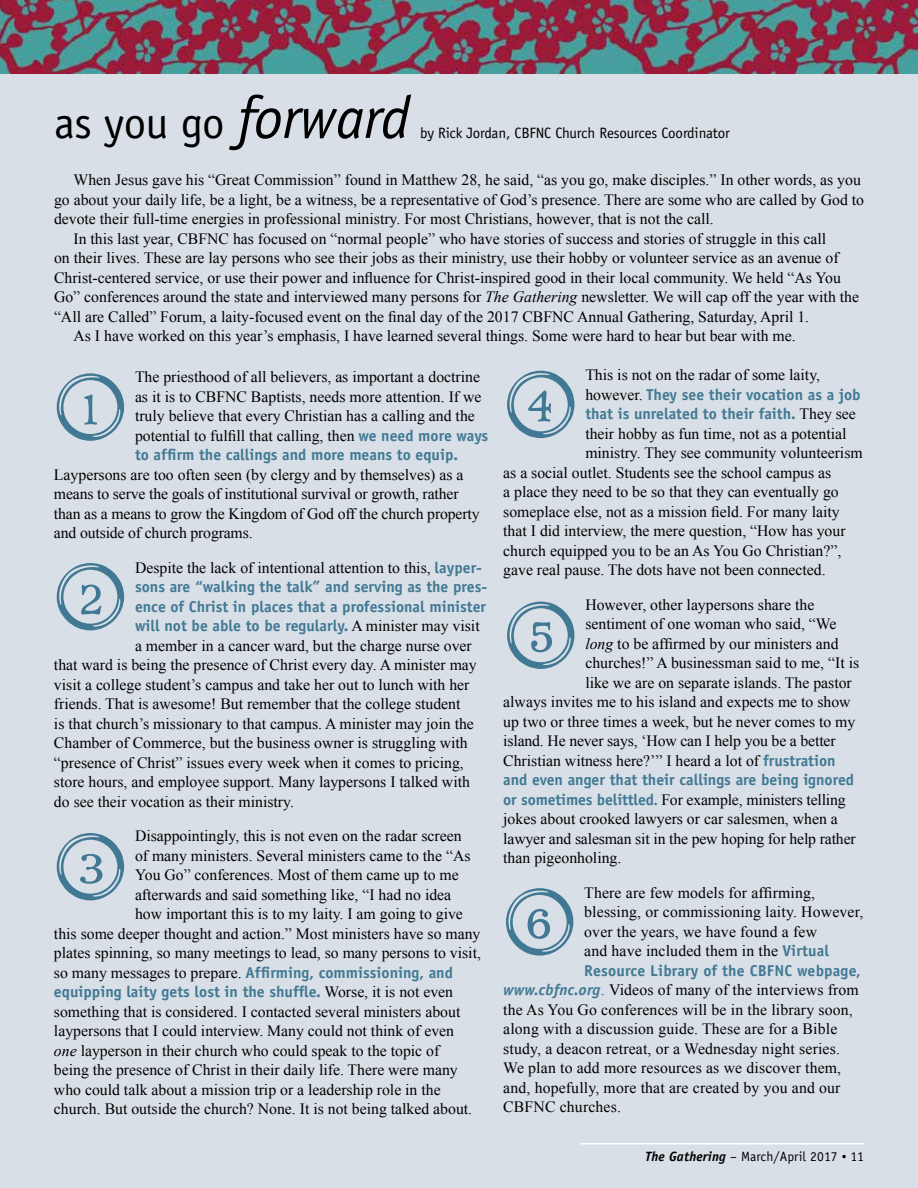
<style>
.page{position:relative;width:918px;height:1188px;background:#fff}
.page>*{position:absolute;margin:0;border:0;box-sizing:border-box;transform-origin:0 0}
.t1{font:90px/189.6px "Type Keys";color:#417994}
.t2{font:45px "Officina Sans Std";letter-spacing:-.01em;color:#000}
.t3{font:15.75px/19.5px "Times New Roman";color:#000}
.t4{font:700 15.75px/19.5px "Officina Sans";color:#417994}
.t5{font:15px "Officina Sans Std";letter-spacing:-.01em;color:#000}
.t6{font:13.5px "Officina Sans Std";letter-spacing:.01em;color:#000}
.s1{font-style:italic;font-size:60px}
.s2{font-style:italic}
.s3{font-family:"Officina Sans";font-weight:700;color:#417994}
.s4{font-family:"Times New Roman";font-weight:400;color:#000}
.s5{font-weight:700;color:#417994}
.s6{font-family:"Officina Sans";font-weight:700;font-style:italic;color:#417994}
.s7{font-size:18.75px;color:#417994}
.s8{font-weight:700;font-style:italic}
.s9{font-family:"Times New Roman"}
</style>
<div class="page">
<div style="left:0;top:68px;width:918px;height:1120px;background:#d9dfe6"></div>
<hr style="left:581px;top:1143px;width:283px;height:1px;background:#fff">
<img style="left:0;top:0;width:918px;height:73px">
<h2 class="t2" style="left:54px;top:96px;width:357px">as you go <span class="s1">forward</span></h2>
<p class="t5" style="left:420px;top:124px;width:311px">by Rick Jordan, CBFNC Church Resources Coordinator</p>
<p class="t3" style="left:74px;top:170px;width:789px">When Jesus gave his “Great Commission” found in Matthew 28, he said, “as you go, make disciples.” In other words, as you</p>
<p class="t3" style="left:54px;top:189px;width:812px">go about your daily life, be a light, be a witness, be a representative of God’s presence. There are some who are called by God to</p>
<p class="t3" style="left:54px;top:209px;width:661px">devote their full-time energies in professional ministry. For most Christians, however, that is not the call.</p>
<p class="t3" style="left:74px;top:228px;width:754px">In this last year, CBFNC has focused on “normal people” who have stories of success and stories of struggle in this call</p>
<p class="t3" style="left:54px;top:248px;width:786px">on their lives. These are lay persons who see their jobs as their ministry, use their hobby or volunteer service as an avenue of</p>
<p class="t3" style="left:54px;top:267px;width:788px">Christ-centered service, or use their power and influence for Christ-inspired good in their local community. We held “As You</p>
<p class="t3" style="left:54px;top:287px;width:807px">Go” conferences around the state and interviewed many persons for <span class="s2">The Gathering</span> newsletter. We will cap off the year with the</p>
<p class="t3" style="left:54px;top:306px;width:757px">“All are Called” Forum, a laity-focused event on the final day of the 2017 CBFNC Annual Gathering, Saturday, April 1.</p>
<p class="t3" style="left:74px;top:326px;width:724px">As I have worked on this year’s emphasis, I have learned several things. Some were hard to hear but bear with me.</p>
<p class="t3" style="left:135px;top:367px;width:355px">The priesthood of all believers, as important a doctrine as it is to CBFNC Baptists, needs more attention. If we truly believe that every Christian has a calling and the potential to fulfill that calling, then <span class="s3">we need more ways</span></p>
<p class="t4" style="left:135px;top:445px;width:325px">to affirm the callings and more means to equip.</p>
<p class="t3" style="left:54px;top:465px;width:427px">Laypersons are too often seen (by clergy and by themselves) as a means to serve the goals of institutional survival or growth, rather than as a means to grow the Kingdom of God off the church property and outside of church programs.</p>
<p class="t3" style="left:135px;top:558px;width:349px">Despite the lack of intentional attention to this, <span class="s3">layper-</span></p>
<p class="t4" style="left:135px;top:577px;width:354px;text-align:justify">sons are “walking the talk” and serving as the pres&shy;ence of Christ in places that a professional minister will not be able to be regularly. <span class="s4">A minister may visit</span></p>
<p class="t3" style="left:54px;top:636px;width:424px;text-indent:81px">a member in a cancer ward, but the charge nurse over that ward is being the presence of Christ every day. A minister may visit a college student’s campus and take her out to lunch with her friends. That is awesome! But remember that the college student<br>is that church’s missionary to that campus. A minister may join the Chamber of Commerce, but the business owner is struggling with “presence of Christ” issues every week when it comes to pricing, store hours, and employee support. Many laypersons I talked with do see their vocation as their ministry.</p>
<p class="t3" style="left:135px;top:826px;width:328px">Disappointingly, this is not even on the radar screen</p>
<p class="t3" style="left:135px;top:846px;width:337px">of many ministers. Several ministers came to the “As</p>
<p class="t3" style="left:135px;top:865px;width:325px">You Go” conferences. Most of them came up to me</p>
<p class="t3" style="left:135px;top:885px;width:318px">afterwards and said something like, “I had no idea</p>
<p class="t3" style="left:135px;top:904px;width:329px">how important this is to my laity. I am going to give</p>
<p class="t3" style="left:54px;top:924px;width:428px">this some deeper thought and action.” Most ministers have so many</p>
<p class="t3" style="left:54px;top:943px;width:428px">plates spinning, so many meetings to lead, so many persons to visit,</p>
<p class="t4" style="left:54px;top:963px;width:401px"><span class="s4">so many messages to prepare.</span> Affirming, commissioning, and equipping laity gets lost in the shuffle. <span class="s4">Worse, it is not even</span></p>
<p class="t3" style="left:54px;top:1002px;width:420px">something that is considered. I contacted several ministers about laypersons that I could interview. Many could not think of even <span class="s2">one</span> layperson in their church who could speak to the topic of being the presence of Christ in their daily life. There were many who could talk about a mission trip or a leadership role in the church. But outside the church? None. It is not being talked about.</p>
<h1 class="t1" style="left:54px;top:315px;width:74px">1<br>2</h1>
<h1 class="t1" style="left:54px;top:775px;width:74px">3</h1>
<p class="t3" style="left:585px;top:365px;width:236px">This is not on the radar of some laity,</p>
<p class="t4" style="left:585px;top:384px;width:277px"><span class="s4">however.</span> They see their vocation as a job that is unrelated to their faith. <span class="s4">They see</span></p>
<p class="t3" style="left:585px;top:423px;width:263px">their hobby as fun time, not as a potential</p>
<p class="t3" style="left:585px;top:443px;width:279px">ministry. They see community volunteerism</p>
<p class="t3" style="left:503px;top:462px;width:330px">as a social outlet. Students see the school campus as</p>
<p class="t3" style="left:503px;top:482px;width:337px">a place they need to be so that they can eventually go</p>
<p class="t3" style="left:503px;top:501px;width:338px">someplace else, not as a mission field. For many laity</p>
<p class="t3" style="left:503px;top:521px;width:344px">that I did interview, the mere question, “How has your</p>
<p class="t3" style="left:503px;top:540px;width:340px">church equipped you to be an As You Go Christian?”,</p>
<p class="t3" style="left:503px;top:560px;width:324px">gave real pause. The dots have not been connected.</p>
<p class="t3" style="left:585px;top:594px;width:230px">However, other laypersons share the</p>
<p class="t3" style="left:585px;top:614px;width:253px">sentiment of one woman who said, “We</p>
<p class="t3" style="left:585px;top:633px;width:255px"><span class="s2">long</span> to be affirmed by our ministers and</p>
<p class="t3" style="left:585px;top:653px;width:275px">churches!” A businessman said to me, “It is</p>
<p class="t3" style="left:585px;top:672px;width:268px">like we are on separate islands. The pastor</p>
<p class="t3" style="left:503px;top:692px;width:349px">always invites me to his island and expects me to show</p>
<p class="t3" style="left:503px;top:711px;width:354px">up two or three times a week, but he never comes to my</p>
<p class="t3" style="left:503px;top:731px;width:334px">island. He never says, ‘How can I help you be a better</p>
<p class="t3" style="left:503px;top:750px;width:334px">Christian witness here?’” I heard a lot of <span class="s3">frustration</span></p>
<p class="t4" style="left:503px;top:770px;width:352px">and even anger that their callings are being ignored</p>
<p class="t3" style="left:503px;top:789px;width:354px"><span class="s3">or sometimes belittled</span><span class="s5">.</span> For example, ministers telling jokes about crooked lawyers or car salesmen, when a lawyer and salesman sit in the pew hoping for help rather than pigeonholing.</p>
<p class="t3" style="left:584px;top:882px;width:281px">There are few models for affirming, blessing, or commissioning laity. However, over the years, we have found a few<br>and have included them in the <span class="s3">Virtual</span></p>
<p class="t4" style="left:584px;top:960px;width:278px">Resource Library of the CBFNC webpage,</p>
<p class="t3" style="left:503px;top:980px;width:357px"><span class="s6">www.cbfnc.org</span><span class="s7">.</span> Videos of many of the interviews from the As You Go conferences will be in the library soon, along with a discussion guide. These are for a Bible study, a deacon retreat, or a Wednesday night series.<br>We plan to add more resources as we discover them, and, hopefully, more that are created by you and our CBFNC churches.</p>
<h1 class="t1" style="left:504px;top:312px;width:74px">4</h1>
<h1 class="t1" style="left:504px;top:543px;width:74px">5</h1>
<h1 class="t1" style="left:503px;top:830px;width:74px">6</h1>
<p class="t6" style="left:645px;top:1149px;width:220px"><span class="s8">The Gathering</span> – March/April 2017 <span class="s9">•</span> 11</p>
</div>
